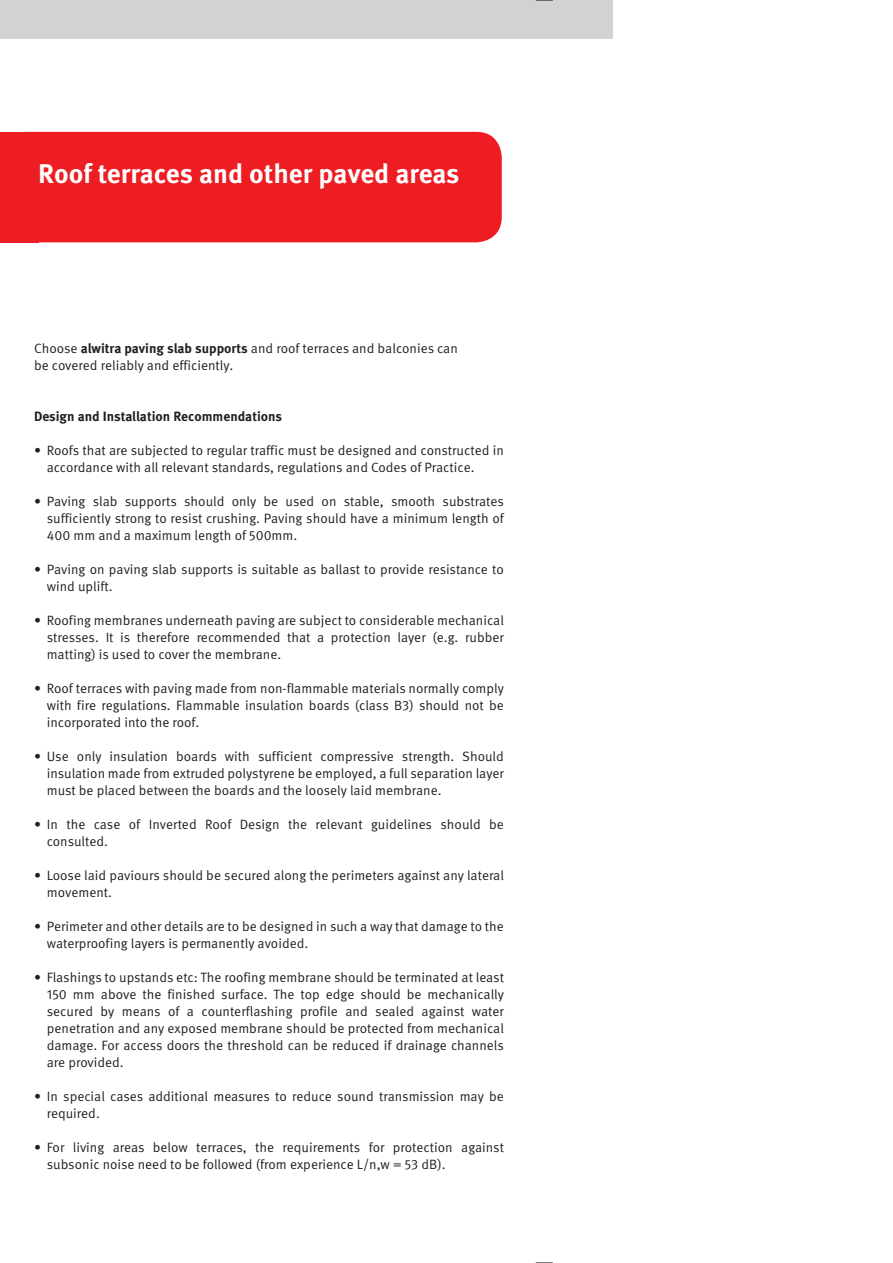
<style>
.page{position:relative;width:893px;height:1263px;background:#fff}
.page>*{position:absolute;margin:0;border:0;box-sizing:border-box;transform-origin:0 0}
.t1{font:700 27px "Meta Pro";color:#fff}
.t2{font:13.5px/17px "Meta Pro";color:#231f20}
.t3{font:700 13.5px "Meta Pro";color:#231f20}
.s1{font-weight:700}
</style>
<div class="page">
<div style="left:0;top:0;width:612px;height:38px;background:#d1d2d4"></div>
<div style="left:38px;top:132px;width:464px;height:110px;background:#ee1d23"></div>
<svg style="left:536px;top:0;width:17px;height:1px"></svg>
<svg style="left:536px;top:1262px;width:17px;height:1px"></svg>
<div style="left:0;top:132px;width:38px;height:110px;background:#ee1d23"></div>
<h1 class="t1" style="left:38px;top:156px;width:423px">Roof terraces and other paved areas</h1>
<p class="t2" style="left:34px;top:340px;width:425px">Choose <span class="s1">alwitra paving slab supports</span> and roof terraces and balconies can be covered reliably and efficiently.</p>
<p class="t3" style="left:34px;top:408px;width:250px">Design and Installation Recommendations</p>
<p class="t2" style="left:47px;top:442px;width:459px;text-indent:-13px">• Roofs that are subjected to regular traffic must be designed and constructed in accordance with all relevant standards, regulations and Codes of Practice.</p>
<p class="t2" style="left:47px;top:493px;width:459px;text-align:justify;text-indent:-13px">• Paving slab supports should only be used on stable, smooth substrates sufficiently strong to resist crushing. Paving should have a minimum length of 400 mm and a maximum length of 500mm.</p>
<p class="t2" style="left:47px;top:561px;width:459px;text-indent:-13px">• Paving on paving slab supports is suitable as ballast to provide resistance to wind uplift.</p>
<p class="t2" style="left:47px;top:612px;width:459px;text-align:justify;text-indent:-13px">• Roofing membranes underneath paving are subject to considerable mechanical stresses. It is therefore recommended that a protection layer (e.g. rubber matting) is used to cover the membrane.</p>
<p class="t2" style="left:47px;top:680px;width:459px;text-align:justify;text-indent:-13px">• Roof terraces with paving made from non-flammable materials normally comply with fire regulations. Flammable insulation boards (class B3) should not be incorporated into the roof.</p>
<p class="t2" style="left:47px;top:748px;width:459px;text-align:justify;text-indent:-13px">• Use only insulation boards with sufficient compressive strength. Should insulation made from extruded polystyrene be employed, a full separation layer must be placed between the boards and the loosely laid membrane.</p>
<p class="t2" style="left:47px;top:816px;width:459px;text-indent:-13px">• In the case of Inverted Roof Design the relevant guidelines should be consulted.</p>
<p class="t2" style="left:47px;top:867px;width:459px;text-indent:-13px">• Loose laid paviours should be secured along the perimeters against any lateral movement.</p>
<p class="t2" style="left:47px;top:918px;width:459px;text-indent:-13px">• Perimeter and other details are to be designed in such a way that damage to the waterproofing layers is permanently avoided.</p>
<p class="t2" style="left:47px;top:969px;width:459px;text-align:justify;text-indent:-13px">• Flashings to upstands etc: The roofing membrane should be terminated at least 150 mm above the finished surface. The top edge should be mechanically secured by means of a counterflashing profile and sealed against water penetration and any exposed membrane should be protected from mechanical damage. For access doors the threshold can be reduced if drainage channels are provided.</p>
<p class="t2" style="left:47px;top:1089px;width:459px;text-indent:-13px">• In special cases additional measures to reduce sound transmission may be required.</p>
<p class="t2" style="left:47px;top:1140px;width:459px;text-indent:-13px">• For living areas below terraces, the requirements for protection against subsonic noise need to be followed (from experience L/n,w = 53 dB).</p>
</div>
